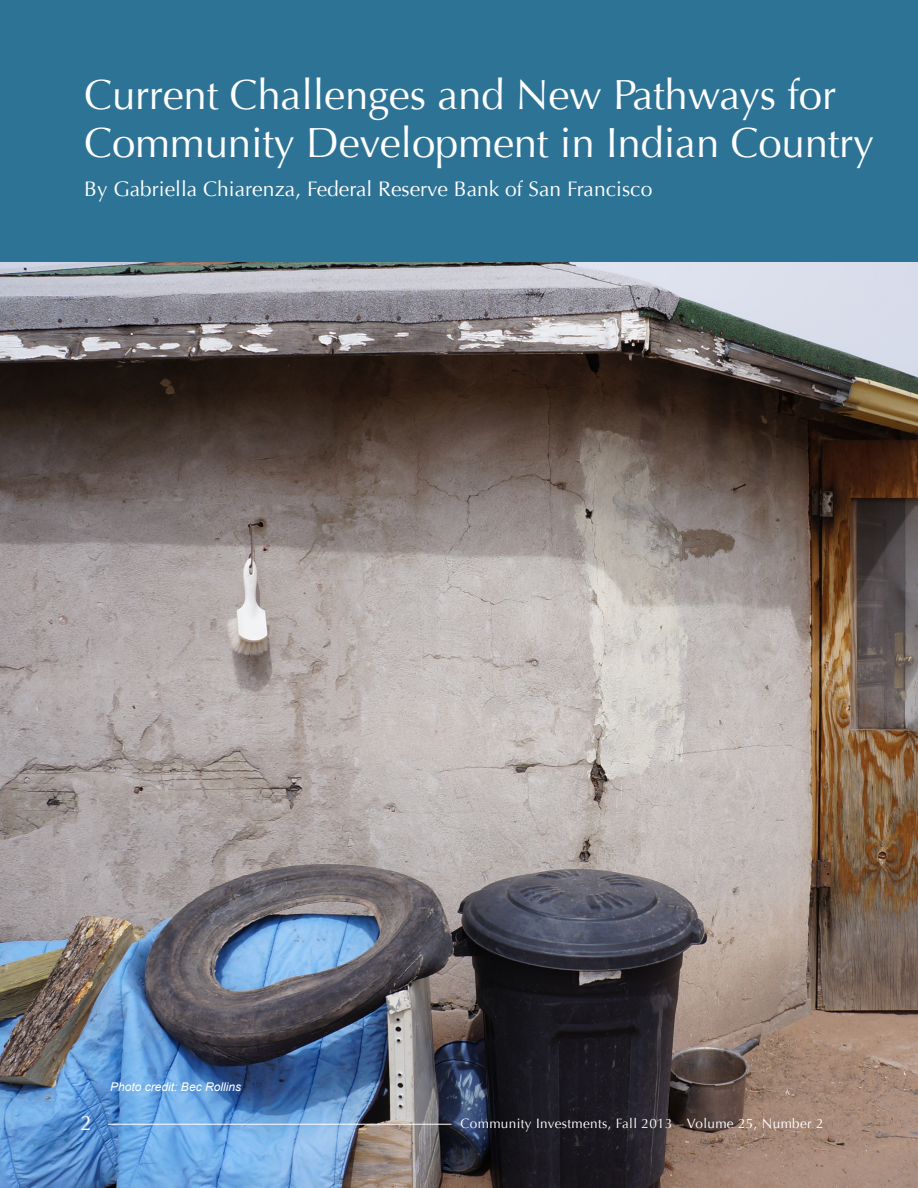
<style>
.page{position:relative;width:918px;height:1188px;background:#fff}
.page>*{position:absolute;margin:0;border:0;box-sizing:border-box;transform-origin:0 0}
.t1{font:42px/48px "Optima";letter-spacing:-.005em;color:#fff}
.t2{font:21px "Optima";color:#fff}
.t3{font:13.5px "Optima";letter-spacing:.025em;color:#fff}
.No_Spacing{font:italic 12px "Arial";color:#fff}
</style>
<div class="page">
<img style="left:0;top:261px;width:918px;height:927px">
<div style="left:0;top:0;width:918px;height:261px;background:#2d7396"></div>
<hr style="left:108px;top:1124px;width:344px;height:1px;background:#fff">
<p class="t1" style="left:84px;top:71px;width:791px">Current Challenges and New Pathways for<br>Community Development in Indian Country</p>
<p class="t2" style="left:84px;top:176px;width:570px">By Gabriella Chiarenza, Federal Reserve Bank of San Francisco</p>
<p class="No_Spacing" style="left:110px;top:1079px;width:132px">Photo credit: Bec Rollins</p>
<p class="t2" style="left:81px;top:1110px;width:13px">2</p>
<p class="t3" style="left:461px;top:1115px;width:364px">Community Investments, Fall 2013 – Volume 25, Number 2</p>
</div>
